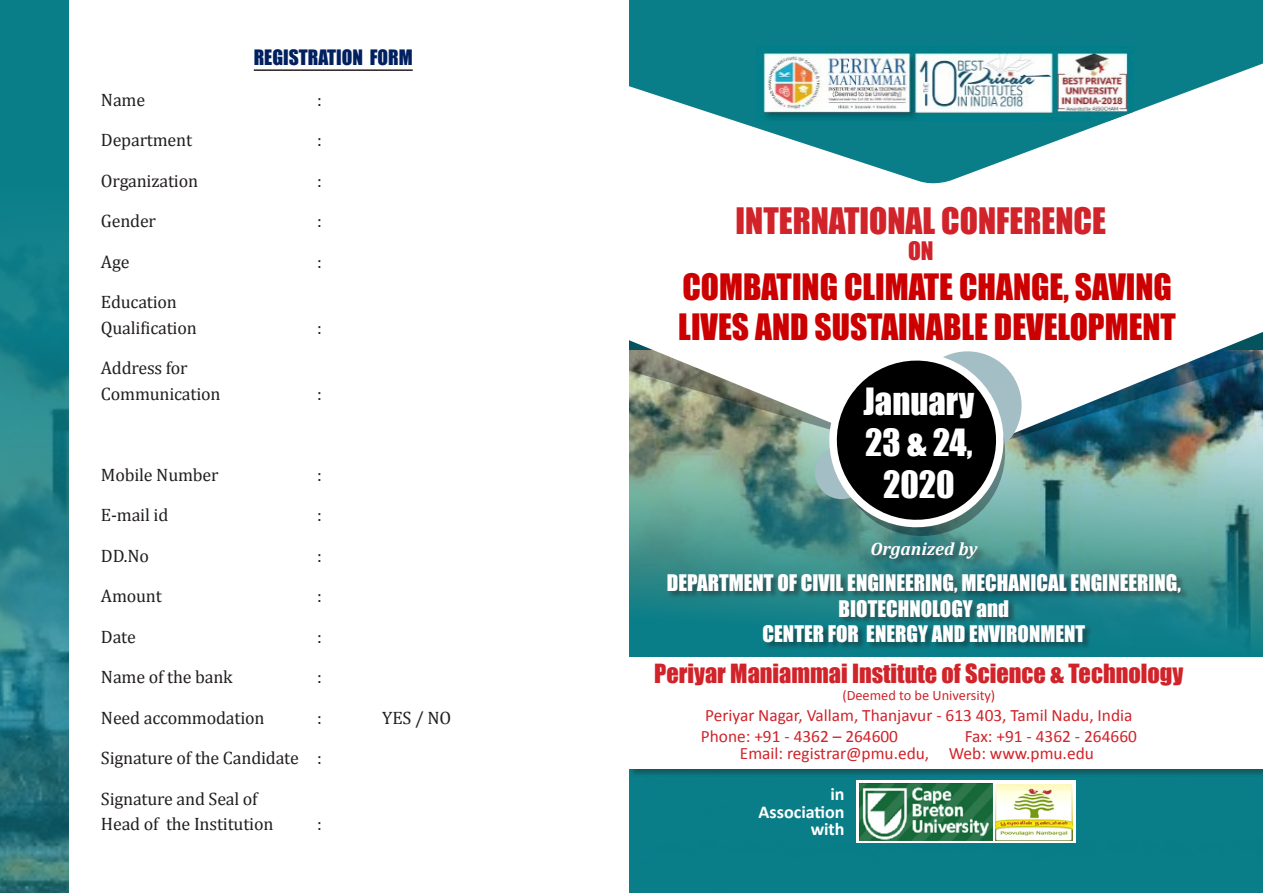
<style>
.page{position:relative;width:1263px;height:893px;background:#fff}
.page>*{position:absolute;margin:0;border:0;box-sizing:border-box;transform-origin:0 0}
.t1{font:34.5px "Impact";color:#fff}
.t2{font:33.45px/40px "Impact";color:#c00}
.t3{font:33.45px "Impact";color:#d1232a}
.t4{font:24.3px "Impact";color:#d1232a}
.t5{font:23.4px "Impact";color:#d1232a}
.t6{font:21px/25.2px "Impact";color:#fff;text-align:center}
.t7{font:19.5px "Impact";color:#002060}
.t8{font:700 18.15px/17.2px "Calibri";color:#fff;text-align:right}
.t9{font:18px "Cambria";letter-spacing:-.01em;color:#231f20}
.t10{font:italic 700 18px "Cambria";color:#fff}
.t11{font:17.4px "Calibri";color:#d1232a}
.t12{font:14.4px "Calibri";color:#d1232a}
</style>
<div class="page">
<div style="left:629px;top:0;width:634px;height:893px;background:#097e89"></div>
<img style="left:629px;top:465px;width:634px;height:378px">
<svg style="left:629px;top:63px;width:634px;height:402px;background:#c9dde0"></svg>
<img style="left:0;top:0;width:68px;height:893px">
<svg style="left:857px;top:781px;width:219px;height:62px;background:#d1dfd0"></svg>
<div style="left:629px;top:656px;width:634px;height:121px;background:#231f20;opacity:.4"></div>
<div style="left:629px;top:657px;width:634px;height:111px;background:#fff"></div>
<svg style="left:629px;top:317px;width:400px;height:231px;background:#80938d"></svg>
<img style="left:859px;top:784px;width:133px;height:56px">
<img style="left:996px;top:784px;width:76px;height:56px">
<hr style="left:254px;top:69px;width:159px;height:2px;background:#231f20">
<div style="left:667px;top:543px;width:522px;height:107px;background:#231f20;opacity:.5"></div>
<img style="left:757px;top:50px;width:376px;height:71px">
<p class="t7" style="left:254px;top:43px;width:160px">REGISTRATION FORM</p>
<p class="t9" style="left:101px;top:89px;width:46px">Name</p>
<p class="t9" style="left:317px;top:89px;width:6px">:</p>
<p class="t9" style="left:101px;top:130px;width:93px">Department</p>
<p class="t9" style="left:317px;top:130px;width:6px">:</p>
<p class="t9" style="left:101px;top:170px;width:99px">Organization</p>
<p class="t9" style="left:317px;top:170px;width:6px">:</p>
<p class="t9" style="left:101px;top:211px;width:57px">Gender</p>
<p class="t9" style="left:317px;top:211px;width:6px">:</p>
<p class="t9" style="left:101px;top:251px;width:30px">Age</p>
<p class="t9" style="left:317px;top:251px;width:6px">:</p>
<p class="t9" style="left:101px;top:292px;width:78px">Education</p>
<p class="t9" style="left:101px;top:317px;width:97px">Qualification</p>
<p class="t9" style="left:317px;top:317px;width:6px">:</p>
<p class="t9" style="left:101px;top:358px;width:88px">Address for</p>
<p class="t9" style="left:101px;top:383px;width:121px">Communication</p>
<p class="t9" style="left:317px;top:383px;width:6px">:</p>
<p class="t9" style="left:101px;top:464px;width:119px">Mobile Number</p>
<p class="t9" style="left:317px;top:464px;width:6px">:</p>
<p class="t9" style="left:101px;top:505px;width:69px">E-mail id</p>
<p class="t9" style="left:317px;top:505px;width:6px">:</p>
<p class="t9" style="left:101px;top:545px;width:50px">DD.No</p>
<p class="t9" style="left:317px;top:545px;width:6px">:</p>
<p class="t9" style="left:101px;top:586px;width:62px">Amount</p>
<p class="t9" style="left:317px;top:586px;width:6px">:</p>
<p class="t9" style="left:101px;top:626px;width:36px">Date</p>
<p class="t9" style="left:317px;top:626px;width:6px">:</p>
<p class="t9" style="left:101px;top:667px;width:133px">Name of the bank</p>
<p class="t9" style="left:317px;top:667px;width:6px">:</p>
<p class="t9" style="left:101px;top:707px;width:165px">Need accommodation</p>
<p class="t9" style="left:317px;top:707px;width:6px">:</p>
<p class="t9" style="left:382px;top:707px;width:70px">YES / NO</p>
<p class="t9" style="left:101px;top:748px;width:222px">Signature of the Candidate :</p>
<p class="t9" style="left:101px;top:788px;width:158px">Signature and Seal of</p>
<p class="t9" style="left:101px;top:814px;width:174px">Head of the Institution</p>
<p class="t9" style="left:317px;top:814px;width:6px">:</p>
<p class="t3" style="left:735px;top:195px;width:372px">INTERNATIONAL CONFERENCE</p>
<p class="t5" style="left:908px;top:233px;width:27px">ON</p>
<p class="t2" style="left:678px;top:266px;width:499px">COMBATING CLIMATE CHANGE, SAVING<br>LIVES AND SUSTAINABLE DEVELOPMENT</p>
<p class="t1" style="left:863px;top:375px;width:112px">January</p>
<p class="t1" style="left:865px;top:416px;width:109px">23 &amp; 24,</p>
<p class="t1" style="left:883px;top:457px;width:73px">2020</p>
<p class="t10" style="left:870px;top:536px;width:109px">Organized by</p>
<p class="t6" style="left:667px;top:570px;width:516px">DEPARTMENT OF CIVIL ENGINEERING, MECHANICAL ENGINEERING,<br>BIOTECHNOLOGY and<br>CENTER FOR ENERGY AND ENVIRONMENT</p>
<p class="t4" style="left:654px;top:655px;width:531px">Periyar Maniammai Institute of Science &amp; Technology</p>
<p class="t12" style="left:842px;top:686px;width:154px">(Deemed to be University)</p>
<p class="t11" style="left:705px;top:704px;width:429px">Periyar Nagar, Vallam, Thanjavur - 613 403, Tamil Nadu, India</p>
<p class="t11" style="left:701px;top:725px;width:199px">Phone: +91 - 4362 – 264600</p>
<p class="t11" style="left:965px;top:725px;width:174px">Fax: +91 - 4362 - 264660</p>
<p class="t11" style="left:740px;top:742px;width:355px">Email: registrar@pmu.edu, Web: www.pmu.edu</p>
<p class="t8" style="left:759px;top:786px;width:88px">in<br>Association with</p>
</div>
